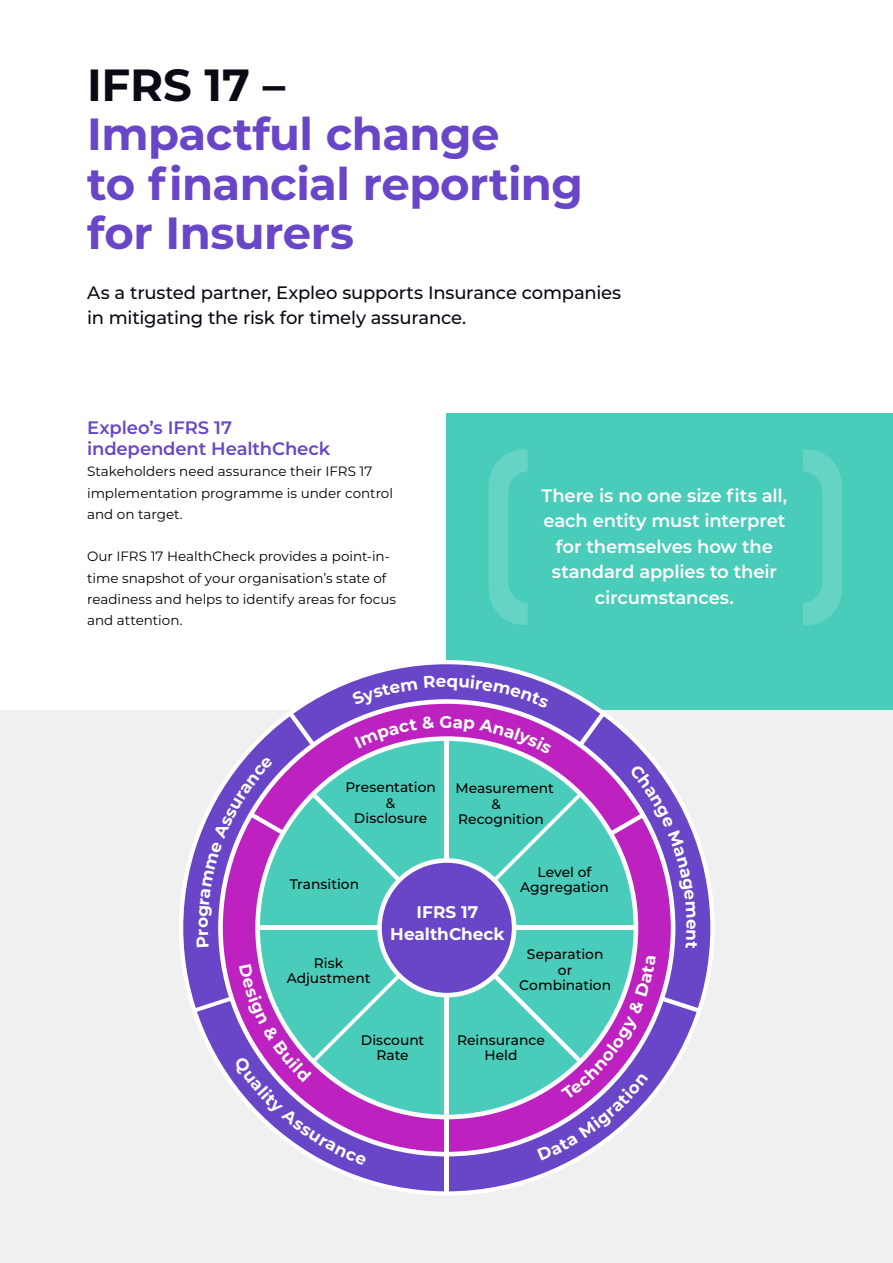
<style>
.page{position:relative;width:893px;height:1263px;background:#fff}
.page>*{position:absolute;margin:0;border:0;box-sizing:border-box;transform-origin:0 0}
.t1{font:700 45px/49.5px "Montserrat";letter-spacing:-.01em;color:#6945c7}
.t2{font:700 45px "Montserrat";letter-spacing:-.005em;color:#0c0814}
.t3{font:600 18px/25.5px "Montserrat";letter-spacing:-.01em;color:#fff;text-align:center}
.t4{font:500 18px/25.5px "Montserrat";letter-spacing:-.01em;color:#0c0814}
.t5{font:600 18px/21.3px "Montserrat";letter-spacing:-.005em;color:#6846c6}
.t6{font:700 16.95px/21.5px "Montserrat";color:#fff;text-align:center}
.t7{font:500 13.8px/15.3px "Montserrat";color:#000;text-align:center}
.t8{font:13.5px/21.3px "Montserrat";color:#000}
</style>
<div class="page">
<div style="left:0;top:710px;width:893px;height:553px;background:#f0f0f0"></div>
<div style="left:446px;top:413px;width:447px;height:296px;background:#4accba"></div>
<svg style="left:489px;top:449px;width:39px;height:176px"></svg>
<svg style="left:803px;top:449px;width:39px;height:176px"></svg>
<svg style="left:181px;top:662px;width:531px;height:531px;background:#7f60cf"></svg>
<svg style="left:220px;top:701px;width:453px;height:453px;background:#c640c8"></svg>
<div style="left:258px;top:739px;width:378px;height:378px;background:#4accba;border-radius:50%"></div>
<hr style="left:257px;top:926px;width:379px;height:4px;background:#fff">
<svg style="left:311px;top:792px;width:271px;height:271px"></svg>
<svg style="left:579px;top:711px;width:27px;height:35px"></svg>
<svg style="left:288px;top:712px;width:27px;height:34px"></svg>
<hr style="left:445px;top:739px;width:4px;height:452px;background:#fff">
<div style="left:379px;top:860px;width:135px;height:135px;background:#6945c7;border-radius:50%"></div>
<div style="left:377px;top:858px;width:139px;height:139px;border:5px solid #fff;border-radius:50%"></div>
<svg style="left:354px;top:716px;width:80px;height:32px;background:#bd43c5"></svg>
<svg style="left:453px;top:718px;width:99px;height:36px"></svg>
<svg style="left:196px;top:756px;width:90px;height:191px"></svg>
<div style="left:352px;top:680px;width:66px;height:25px;background:#6945c7"></div>
<svg style="left:424px;top:675px;width:125px;height:33px;background:#7d58cc"></svg>
<svg style="left:611px;top:764px;width:85px;height:153px"></svg>
<svg style="left:193px;top:964px;width:174px;height:201px"></svg>
<svg style="left:537px;top:956px;width:162px;height:205px"></svg>
<h1 class="t2" style="left:87px;top:52px;width:200px">IFRS 17 –</h1>
<h1 class="t1" style="left:87px;top:107px;width:497px">Impactful change<br>to financial reporting for Insurers</h1>
<h2 class="t4" style="left:87px;top:279px;width:535px">As a trusted partner, Expleo supports Insurance companies in mitigating the risk for timely assurance.</h2>
<h2 class="t5" style="left:87px;top:416px;width:245px">Expleo’s IFRS 17 independent HealthCheck</h2>
<p class="t8" style="left:87px;top:460px;width:307px">Stakeholders need assurance their IFRS 17 implementation programme is under control and on target.</p>
<p class="t8" style="left:87px;top:545px;width:311px">Our IFRS 17 HealthCheck provides a point-in&shy;time snapshot of your organisation’s state of readiness and helps to identify areas for focus and attention.</p>
<p class="t6" style="left:439px;top:710px;width:15px">G</p>
<h2 class="t3" style="left:542px;top:482px;width:247px">There is no one size fits all, each entity must interpret for themselves how the standard applies to their circumstances.</h2>
<p class="t7" style="left:345px;top:779px;width:92px">Presentation &amp;<br>Disclosure</p>
<p class="t7" style="left:290px;top:876px;width:71px">Transition</p>
<p class="t7" style="left:455px;top:780px;width:100px">Measurement</p>
<p class="t7" style="left:491px;top:795px;width:11px">&amp;</p>
<p class="t7" style="left:458px;top:811px;width:87px">Recognition</p>
<p class="t7" style="left:520px;top:864px;width:90px">Level of<br>Aggregation</p>
<p class="t6" style="left:390px;top:901px;width:116px">IFRS 17<br>HealthCheck</p>
<p class="t7" style="left:287px;top:954px;width:85px">Risk<br>Adjustment</p>
<p class="t7" style="left:519px;top:946px;width:93px">Separation or<br>Combination</p>
<p class="t7" style="left:361px;top:1032px;width:65px">Discount<br>Rate</p>
<p class="t7" style="left:457px;top:1032px;width:89px">Reinsurance<br>Held</p>
<p class="t6" style="left:704px;top:918px;width:12px;rotate:90deg">e</p>
</div>
